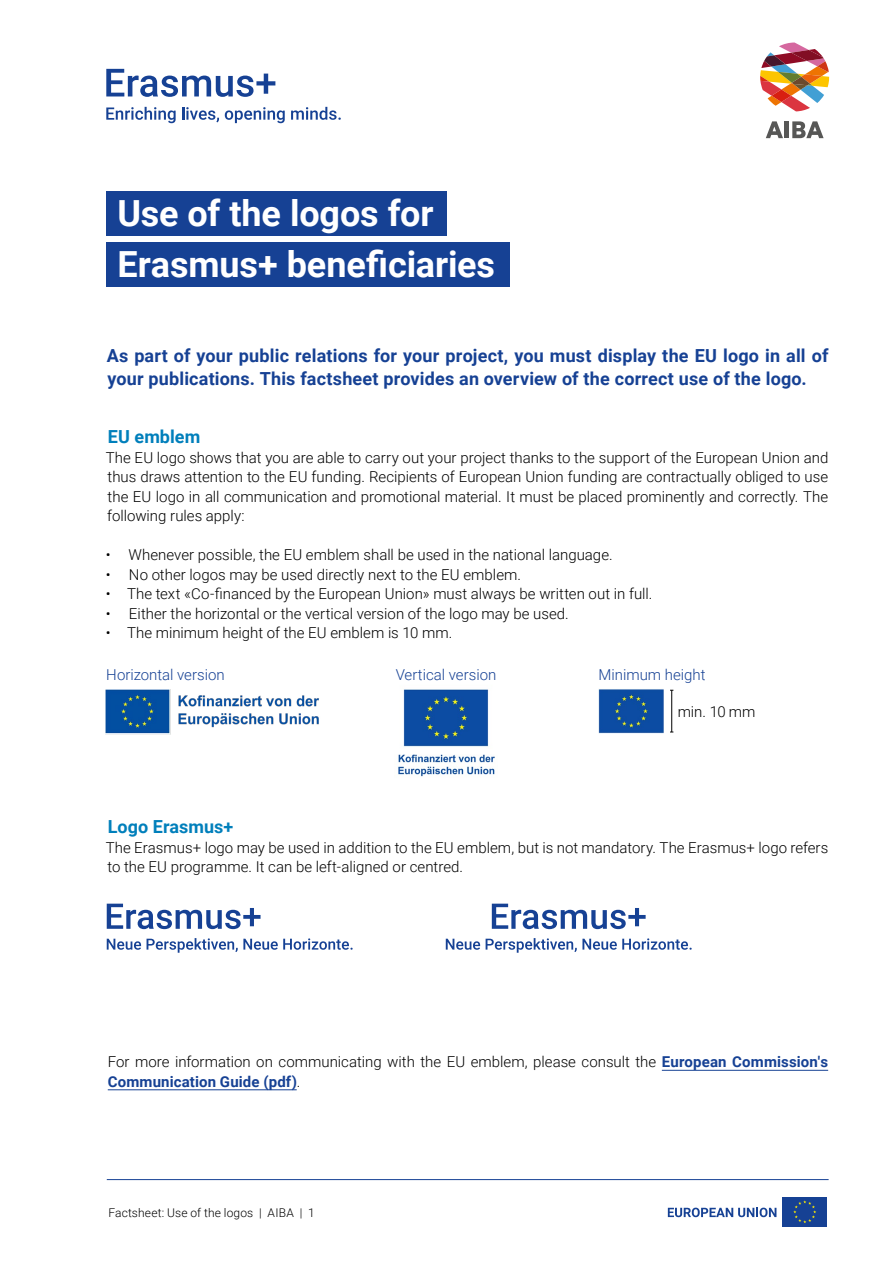
<style>
.page{position:relative;width:893px;height:1263px;background:#fff}
.page>*{position:absolute;margin:0;border:0;box-sizing:border-box;transform-origin:0 0}
.t1{font:700 36px/51px "Roboto";letter-spacing:-.005em;color:#fff}
.t2{font:700 18px/22.5px "Roboto";letter-spacing:.01em;color:#164194}
.t3{font:700 18px "Roboto";color:#007fbb}
.t4{font:300 15px/19.5px "Roboto";color:#000}
.t5{font:300 15px "Roboto";color:#164194}
.t6{font:300 12px "Roboto";letter-spacing:.01em;color:#000}
.s1{font-weight:700;color:#164194}
</style>
<div class="page">
<svg style="left:766px;top:121px;width:17px;height:17px"></svg>
<hr style="left:785px;top:121px;width:4px;height:17px;background:#575756">
<svg style="left:792px;top:121px;width:32px;height:17px"></svg>
<svg style="left:760px;top:43px;width:69px;height:68px"></svg>
<hr style="left:107px;top:1179px;width:722px;height:1px;background:#164194">
<div style="left:782px;top:1197px;width:45px;height:30px;background:#164194"></div>
<svg style="left:793px;top:1200px;width:23px;height:23px"></svg>
<svg style="left:668px;top:1207px;width:108px;height:10px"></svg>
<svg style="left:106px;top:69px;width:169px;height:28px"></svg>
<svg style="left:106px;top:107px;width:70px;height:16px"></svg>
<svg style="left:182px;top:107px;width:37px;height:15px"></svg>
<svg style="left:225px;top:107px;width:60px;height:16px"></svg>
<svg style="left:291px;top:107px;width:50px;height:13px"></svg>
<hr style="left:662px;top:1070px;width:166px;height:1px;background:#164194">
<hr style="left:108px;top:1089px;width:189px;height:1px;background:#164194">
<div style="left:106px;top:191px;width:340px;height:45px;background:#164194"></div>
<div style="left:106px;top:243px;width:403px;height:44px;background:#164194"></div>
<img style="left:106px;top:690px;width:213px;height:45px">
<svg style="left:107px;top:904px;width:154px;height:25px"></svg>
<svg style="left:107px;top:939px;width:34px;height:11px"></svg>
<svg style="left:147px;top:938px;width:206px;height:15px"></svg>
<img style="left:398px;top:689px;width:97px;height:88px">
<img style="left:598px;top:689px;width:66px;height:44px">
<hr style="left:671px;top:690px;width:1px;height:42px;background:#000">
<svg style="left:492px;top:904px;width:154px;height:25px"></svg>
<svg style="left:446px;top:939px;width:34px;height:11px"></svg>
<svg style="left:486px;top:938px;width:206px;height:15px"></svg>
<h1 class="t1" style="left:117px;top:186px;width:379px">Use of the logos for<br>Erasmus+ beneficiaries</h1>
<p class="t2" style="left:107px;top:344px;width:723px">As part of your public relations for your project, you must display the EU logo in all of your publications. This factsheet provides an overview of the correct use of the logo.</p>
<p class="t3" style="left:108px;top:424px;width:94px">EU emblem</p>
<p class="t4" style="left:106px;top:447px;width:724px;text-align:justify">The EU logo shows that you are able to carry out your project thanks to the support of the European Union and thus draws attention to the EU funding. Recipients of European Union funding are contractually obliged to use the EU logo in all communication and promotional material. It must be placed prominently and correctly. The following rules apply:</p>
<p class="t4" style="left:106px;top:545px;width:508px">• Whenever possible, the EU emblem shall be used in the national language.</p>
<p class="t4" style="left:106px;top:564px;width:417px">• No other logos may be used directly next to the EU emblem.</p>
<p class="t4" style="left:106px;top:584px;width:548px">• The text «Co-financed by the European Union» must always be written out in full.</p>
<p class="t4" style="left:106px;top:603px;width:464px">• Either the horizontal or the vertical version of the logo may be used.</p>
<p class="t4" style="left:106px;top:623px;width:348px">• The minimum height of the EU emblem is 10 mm.</p>
<p class="t5" style="left:106px;top:664px;width:120px">Horizontal version</p>
<p class="t5" style="left:396px;top:664px;width:102px">Vertical version</p>
<p class="t5" style="left:598px;top:664px;width:109px">Minimum height</p>
<p class="t4" style="left:678px;top:701px;width:79px">min. 10 mm</p>
<p class="t3" style="left:108px;top:814px;width:127px">Logo Erasmus+</p>
<p class="t4" style="left:106px;top:837px;width:724px">The Erasmus+ logo may be used in addition to the EU emblem, but is not mandatory. The Erasmus+ logo refers to the EU programme. It can be left-aligned or centred.</p>
<p class="t4" style="left:108px;top:1052px;width:722px">For more information on communicating with the EU emblem, please consult the <span class="s1">European Commission's<br>Communication Guide (pdf)</span>.</p>
<p class="t6" style="left:108px;top:1204px;width:208px">Factsheet: Use of the logos | AIBA | 1</p>
</div>
